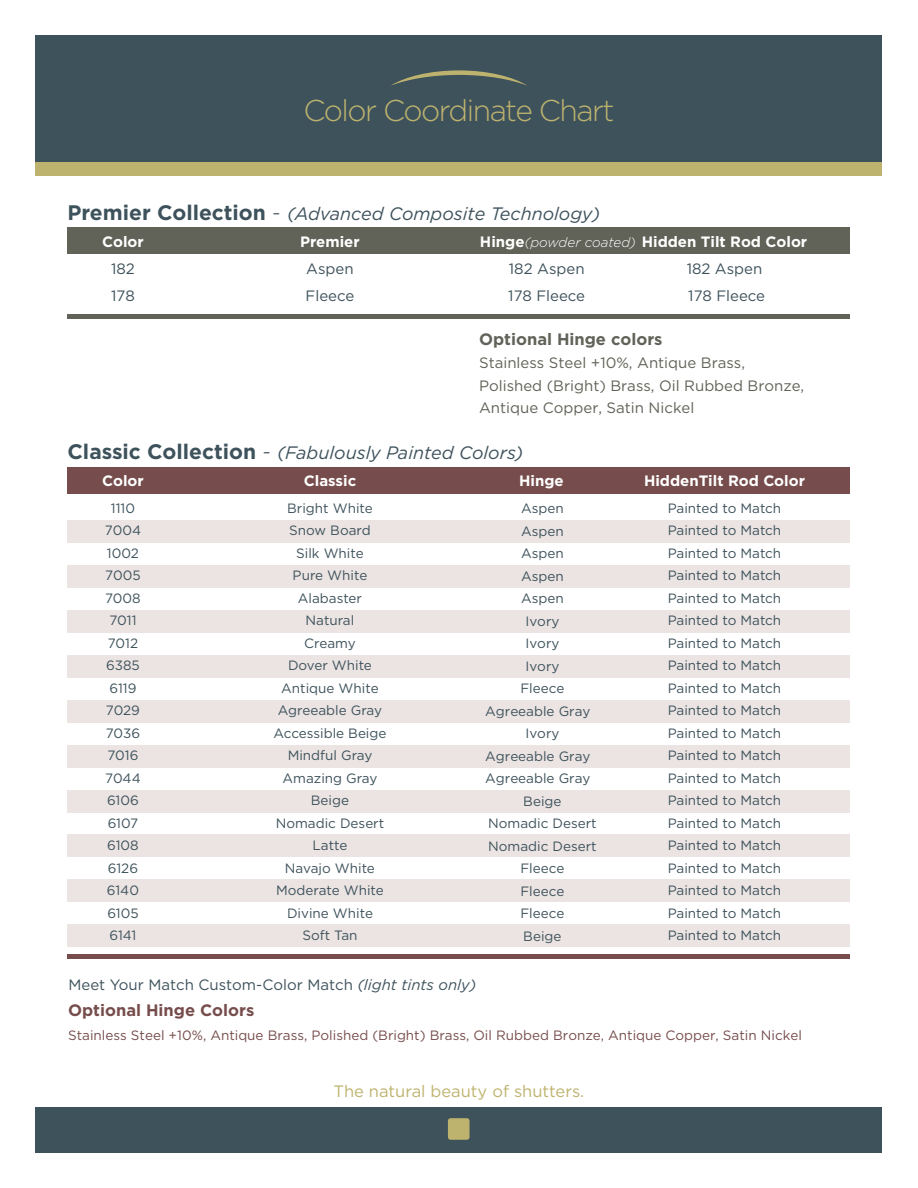
<style>
.page{position:relative;width:918px;height:1188px;background:#fff}
.page>*{position:absolute;margin:0;border:0;box-sizing:border-box;transform-origin:0 0}
.t1{font:300 30px "Gotham";letter-spacing:-.05em;color:#beb36e}
.t2{font:italic 18px "Gotham";color:#3e525c}
.t3{font:16.5px "Gotham";color:#beb36e}
.t4{font:700 16.5px "Gotham";color:#616258}
.t5{font:700 16.5px "Gotham";color:#764d4c}
.t6{font:15px "Gotham";color:#3e525c}
.t7{font:15px/22.4px "Gotham";color:#616258}
.t8{font:700 15px "Gotham";color:#fff}
.t9{font:13.5px/22.5px "Gotham";color:#3e525c;text-align:center}
.t10{font:13.5px "Gotham";color:#764d4c}
.s1{font-weight:700;font-style:normal;font-size:21px}
.s2{font-weight:300;font-style:normal;font-size:21px}
.s3{font-weight:300;font-style:italic;font-size:13.5px}
.s4{font-style:italic}
</style>
<div class="page">
<div style="left:36px;top:1107px;width:846px;height:45px;background:#3e525c"></div>
<div style="left:68px;top:467px;width:782px;height:27px;background:#764d4c"></div>
<div style="left:68px;top:520px;width:782px;height:23px;background:#ebe4e2"></div>
<div style="left:68px;top:655px;width:782px;height:23px;background:#ebe4e2"></div>
<div style="left:68px;top:790px;width:782px;height:22px;background:#ebe4e2"></div>
<div style="left:68px;top:880px;width:782px;height:22px;background:#ebe4e2"></div>
<div style="left:68px;top:610px;width:782px;height:23px;background:#ebe4e2"></div>
<div style="left:68px;top:745px;width:782px;height:22px;background:#ebe4e2"></div>
<div style="left:68px;top:565px;width:782px;height:23px;background:#ebe4e2"></div>
<div style="left:68px;top:700px;width:782px;height:23px;background:#ebe4e2"></div>
<div style="left:68px;top:835px;width:782px;height:22px;background:#ebe4e2"></div>
<div style="left:68px;top:924px;width:782px;height:23px;background:#ebe4e2"></div>
<div style="left:68px;top:227px;width:782px;height:27px;background:#616258"></div>
<div style="left:448px;top:1118px;width:22px;height:22px;background:#beb36e;border-radius:3px"></div>
<div style="left:36px;top:36px;width:846px;height:126px;background:#3e525c"></div>
<div style="left:36px;top:162px;width:846px;height:14px;background:#beb36e"></div>
<svg style="left:391px;top:70px;width:136px;height:16px"></svg>
<div style="left:68px;top:314px;width:782px;height:5px;background:#616258"></div>
<hr style="left:68px;top:954px;width:782px;height:4px;background:#764d4c">
<p class="t1" style="left:303px;top:94px;width:313px">Color Coordinate Chart</p>
<p class="t1" style="left:309px;top:96px;width:302px">Shutter O er Process</p>
<p class="t2" style="left:68px;top:204px;width:534px"><span class="s1">Premier Collection</span> <span class="s2">-</span> (Advanced Composite Technology)</p>
<p class="t8" style="left:102px;top:233px;width:43px">Color</p>
<p class="t8" style="left:300px;top:233px;width:61px">Premier</p>
<p class="t8" style="left:480px;top:233px;width:329px">Hinge<span class="s3">(powder coated)</span> Hidden Tilt Rod Color</p>
<p class="t6" style="left:111px;top:260px;width:25px">182</p>
<p class="t6" style="left:306px;top:260px;width:49px">Aspen</p>
<p class="t6" style="left:509px;top:260px;width:77px">182 Aspen</p>
<p class="t6" style="left:687px;top:260px;width:77px">182 Aspen</p>
<p class="t6" style="left:111px;top:287px;width:25px">178</p>
<p class="t6" style="left:306px;top:287px;width:50px">Fleece</p>
<p class="t6" style="left:508px;top:287px;width:78px">178 Fleece</p>
<p class="t6" style="left:688px;top:287px;width:78px">178 Fleece</p>
<p class="t4" style="left:479px;top:330px;width:185px">Optional Hinge colors</p>
<p class="t7" style="left:479px;top:352px;width:327px">Stainless Steel +10%, Antique Brass,<br>Polished (Bright) Brass, Oil Rubbed Bronze,<br>Antique Copper, Satin Nickel</p>
<p class="t2" style="left:68px;top:442px;width:457px"><span class="s1">Classic Collection</span> <span class="s2">-</span> (Fabulously Painted Colors)</p>
<p class="t8" style="left:102px;top:472px;width:43px">Color</p>
<p class="t8" style="left:304px;top:472px;width:54px">Classic</p>
<p class="t8" style="left:519px;top:472px;width:46px">Hinge</p>
<p class="t8" style="left:644px;top:472px;width:162px">HiddenTilt Rod Color</p>
<p class="t9" style="left:111px;top:496px;width:26px">1110</p>
<p class="t9" style="left:287px;top:496px;width:87px">Bright White</p>
<p class="t9" style="left:668px;top:496px;width:115px">Painted to Match</p>
<p class="t9" style="left:105px;top:519px;width:38px">7004</p>
<p class="t9" style="left:289px;top:519px;width:83px">Snow Board</p>
<p class="t9" style="left:668px;top:519px;width:115px">Painted to Match</p>
<p class="t9" style="left:107px;top:541px;width:34px">1002</p>
<p class="t9" style="left:296px;top:541px;width:69px">Silk White</p>
<p class="t9" style="left:668px;top:541px;width:115px">Painted to Match</p>
<p class="t9" style="left:105px;top:564px;width:37px">7005</p>
<p class="t9" style="left:293px;top:564px;width:76px">Pure White</p>
<p class="t9" style="left:668px;top:564px;width:115px">Painted to Match</p>
<p class="t9" style="left:105px;top:586px;width:37px">7008</p>
<p class="t9" style="left:298px;top:586px;width:66px">Alabaster</p>
<p class="t9" style="left:668px;top:586px;width:115px">Painted to Match</p>
<p class="t9" style="left:109px;top:609px;width:29px">7011</p>
<p class="t9" style="left:306px;top:609px;width:50px">Natural</p>
<p class="t9" style="left:668px;top:609px;width:115px">Painted to Match</p>
<p class="t9" style="left:108px;top:631px;width:32px">7012</p>
<p class="t9" style="left:304px;top:631px;width:53px">Creamy</p>
<p class="t9" style="left:668px;top:631px;width:115px">Painted to Match</p>
<p class="t9" style="left:106px;top:654px;width:35px">6385</p>
<p class="t9" style="left:288px;top:654px;width:85px">Dover White</p>
<p class="t9" style="left:668px;top:654px;width:115px">Painted to Match</p>
<p class="t9" style="left:110px;top:676px;width:28px">6119</p>
<p class="t9" style="left:281px;top:676px;width:99px">Antique White</p>
<p class="t9" style="left:668px;top:676px;width:115px">Painted to Match</p>
<p class="t9" style="left:106px;top:699px;width:36px">7029</p>
<p class="t9" style="left:278px;top:699px;width:106px">Agreeable Gray</p>
<p class="t9" style="left:668px;top:699px;width:115px">Painted to Match</p>
<p class="t9" style="left:106px;top:721px;width:36px">7036</p>
<p class="t9" style="left:274px;top:721px;width:114px">Accessible Beige</p>
<p class="t9" style="left:668px;top:721px;width:115px">Painted to Match</p>
<p class="t9" style="left:108px;top:744px;width:32px">7016</p>
<p class="t9" style="left:288px;top:744px;width:86px">Mindful Gray</p>
<p class="t9" style="left:668px;top:744px;width:115px">Painted to Match</p>
<p class="t9" style="left:105px;top:766px;width:37px">7044</p>
<p class="t9" style="left:283px;top:766px;width:96px">Amazing Gray</p>
<p class="t9" style="left:668px;top:766px;width:115px">Painted to Match</p>
<p class="t9" style="left:107px;top:789px;width:33px">6106</p>
<p class="t9" style="left:311px;top:789px;width:40px">Beige</p>
<p class="t9" style="left:668px;top:789px;width:115px">Painted to Match</p>
<p class="t9" style="left:108px;top:811px;width:32px">6107</p>
<p class="t9" style="left:276px;top:811px;width:110px">Nomadic Desert</p>
<p class="t9" style="left:668px;top:811px;width:115px">Painted to Match</p>
<p class="t9" style="left:107px;top:834px;width:33px">6108</p>
<p class="t9" style="left:313px;top:834px;width:36px">Latte</p>
<p class="t9" style="left:668px;top:834px;width:115px">Painted to Match</p>
<p class="t9" style="left:108px;top:856px;width:32px">6126</p>
<p class="t9" style="left:285px;top:856px;width:91px">Navajo White</p>
<p class="t9" style="left:668px;top:856px;width:115px">Painted to Match</p>
<p class="t9" style="left:107px;top:879px;width:34px">6140</p>
<p class="t9" style="left:276px;top:879px;width:109px">Moderate White</p>
<p class="t9" style="left:668px;top:879px;width:115px">Painted to Match</p>
<p class="t9" style="left:107px;top:901px;width:33px">6105</p>
<p class="t9" style="left:287px;top:901px;width:87px">Divine White</p>
<p class="t9" style="left:668px;top:901px;width:115px">Painted to Match</p>
<p class="t9" style="left:110px;top:924px;width:28px">6141</p>
<p class="t9" style="left:303px;top:924px;width:56px">Soft Tan</p>
<p class="t9" style="left:485px;top:497px;width:113px">Aspen<br>Aspen<br>Aspen<br>Aspen<br>Aspen<br>Ivory<br>Ivory<br>Ivory<br>Fleece<br>Agreeable Gray<br>Ivory<br>Agreeable Gray<br>Agreeable Gray<br>Beige<br>Nomadic Desert<br>Nomadic Desert<br>Fleece<br>Fleece<br>Fleece<br>Beige</p>
<p class="t9" style="left:668px;top:924px;width:115px">Painted to Match</p>
<p class="t6" style="left:68px;top:976px;width:409px">Meet Your Match Custom-Color Match <span class="s4">(light tints only)</span></p>
<p class="t5" style="left:68px;top:1001px;width:188px">Optional Hinge Colors</p>
<p class="t10" style="left:68px;top:1028px;width:735px">Stainless Steel +10%, Antique Brass, Polished (Bright) Brass, Oil Rubbed Bronze, Antique Copper, Satin Nickel</p>
<p class="t3" style="left:334px;top:1082px;width:252px">The natural beauty of shutters.</p>
</div>
